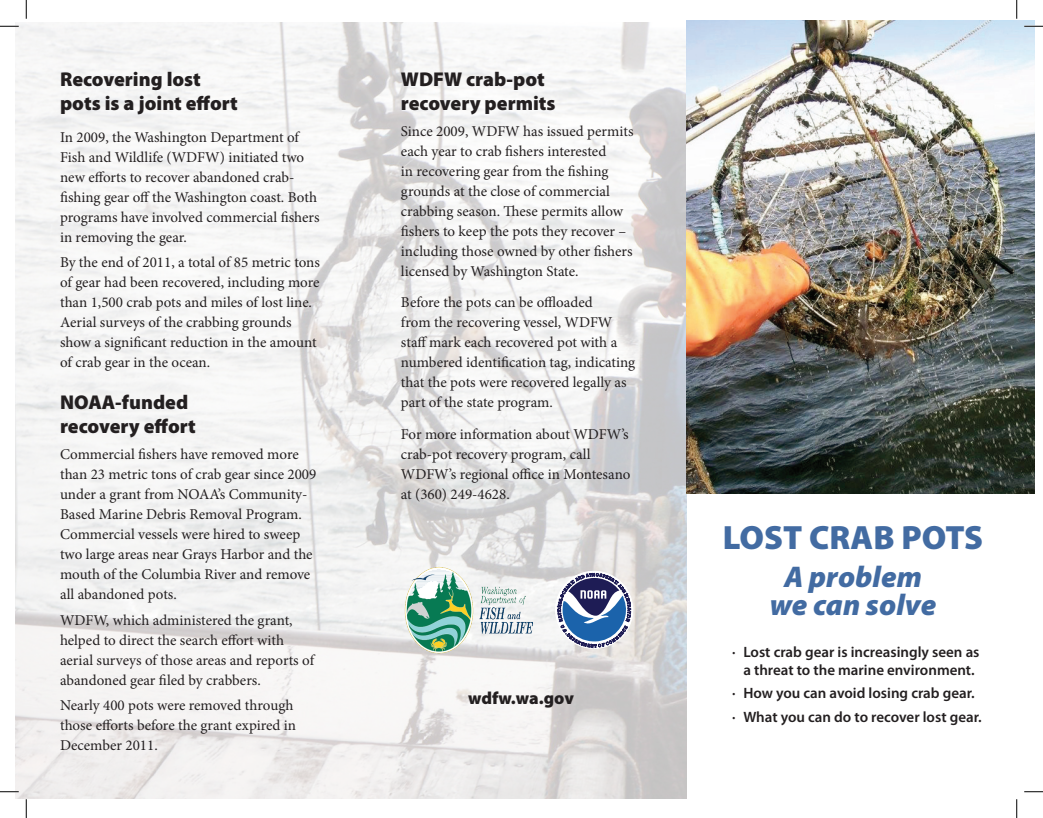
<style>
.page{position:relative;width:1043px;height:818px;background:#fff}
.page>*{position:absolute;margin:0;border:0;box-sizing:border-box;transform-origin:0 0}
.t1{font:900 33.75px "Myriad Pro";color:#426ba2}
.t2{font:italic 900 30px/27.5px "Myriad Pro";color:#426ba2;text-align:center}
.t3{font:900 20px/24px "Myriad Pro";color:#231f20}
.t4{font:900 17.5px "Myriad Pro";letter-spacing:-.005em;color:#231f20}
.t5{font:15px/20px "Minion Pro";color:#231f20}
.t6{font:600 15px/18px "Myriad Pro";color:#231f20;text-align:center}
.s1{font-stretch:semi-condensed}
</style>
<div class="page">
<img style="left:16px;top:22px;width:670px;height:776px">
<img style="left:404px;top:566px;width:128px;height:87px">
<img style="left:686px;top:20px;width:348px;height:473px">
<svg style="left:0;top:25px;width:19px;height:2px"></svg>
<svg style="left:1024px;top:25px;width:18px;height:2px"></svg>
<svg style="left:0;top:790px;width:19px;height:2px"></svg>
<svg style="left:1024px;top:791px;width:18px;height:1px"></svg>
<svg style="left:25px;top:0;width:2px;height:19px"></svg>
<svg style="left:25px;top:799px;width:2px;height:19px"></svg>
<svg style="left:1016px;top:0;width:1px;height:19px"></svg>
<svg style="left:1016px;top:799px;width:1px;height:19px"></svg>
<svg style="left:558px;top:573px;width:72px;height:74px"></svg>
<h3 class="t3" style="left:60px;top:67px;width:179px">Recovering lost pots is a joint effort</h3>
<p class="t5" style="left:60px;top:127px;width:261px">In 2009, the Washington Department of Fish and Wildlife (WDFW) initiated two new efforts to recover abandoned crab&shy;fishing gear off the Washington coast. Both programs have involved commercial fishers in removing the gear.</p>
<p class="t5" style="left:60px;top:252px;width:261px">By the end of 2011, a total of 85 metric tons of gear had been recovered, including more than 1,500 crab pots and miles of lost line.<br>Aerial surveys of the crabbing grounds show a significant reduction in the amount of crab gear in the ocean.</p>
<h3 class="t3" style="left:60px;top:390px;width:137px">NOAA-funded recovery effort</h3>
<p class="t5" style="left:60px;top:444px;width:258px">Commercial fishers have removed more than 23 metric tons of crab gear since 2009 under a grant from NOAA’s Community-Based Marine Debris Removal Program.<br>Commercial vessels were hired to sweep two large areas near Grays Harbor and the mouth of the Columbia River and remove all abandoned pots.</p>
<p class="t5" style="left:60px;top:610px;width:256px">WDFW, which administered the grant, helped to direct the search effort with aerial surveys of those areas and reports of abandoned gear filed by crabbers.</p>
<p class="t5" style="left:60px;top:695px;width:237px">Nearly 400 pots were removed through those efforts before the grant expired in<br>December 2011.</p>
<h3 class="t3" style="left:401px;top:67px;width:156px">WDFW crab-pot recovery permits</h3>
<p class="t5" style="left:401px;top:121px;width:234px">Since 2009, WDFW has issued permits each year to crab fishers interested<br>in recovering gear from the fishing grounds at the close of commercial crabbing season. These permits allow fishers to keep the pots they recover – including those owned by other fishers licensed by Washington State.</p>
<p class="t5" style="left:401px;top:292px;width:236px">Before the pots can be offloaded<br>from the recovering vessel, WDFW staff mark each recovered pot with a numbered identification tag, indicating that the pots were recovered legally as part of the state program.</p>
<p class="t5" style="left:401px;top:424px;width:231px">For more information about WDFW’s crab-pot recovery program, call<br>WDFW’s regional office in Montesano at (360) 249-4628.</p>
<p class="t4" style="left:468px;top:686px;width:107px">wdfw.wa.gov</p>
<h1 class="t1" style="left:723px;top:514px;width:262px">LOST CRAB POTS</h1>
<h2 class="t2" style="left:769px;top:562px;width:168px">A problem we can solve</h2>
<p class="t6" style="left:732px;top:642px;width:249px"><span class="s1">·</span> Lost crab gear is increasingly seen as a threat to the marine environment.</p>
<p class="t6" style="left:732px;top:681px;width:251px;line-height:23.6px;text-align:left"><span class="s1">·</span> How you can avoid losing crab gear. <span class="s1">·</span> What you can do to recover lost gear.</p>
</div>
